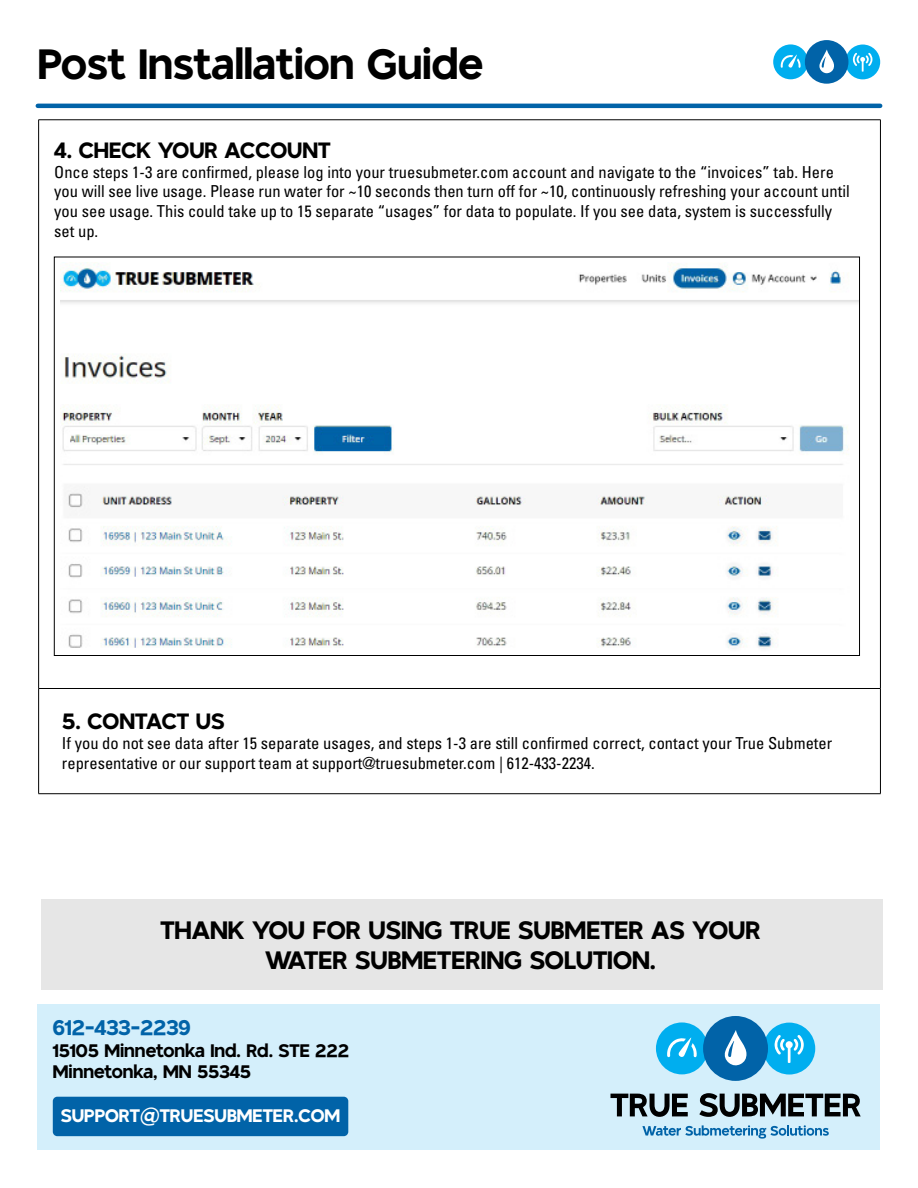
<style>
.page{position:relative;width:918px;height:1188px;background:#fff}
.page>*{position:absolute;margin:0;border:0;box-sizing:border-box;transform-origin:0 0}
.t1{font:42px "Tango Sans";color:#000}
.t2{font:24.9px/30px "Tango Sans";color:#000;text-align:center}
.t3{font:21.9px "Tango Sans";color:#000}
.t4{font:21px "Tango Sans";color:#0163a8}
.t5{font:18px "Tango Sans";color:#000}
.t6{font:18px "Tango Sans";color:#fff}
.t7{font:condensed 16.5px/19.8px "Univers LT Std";color:#000}
</style>
<div class="page">
<hr style="left:38px;top:120px;width:1px;height:568px;background:#000">
<hr style="left:38px;top:689px;width:1px;height:104px;background:#000">
<hr style="left:880px;top:120px;width:1px;height:568px;background:#000">
<hr style="left:880px;top:689px;width:1px;height:104px;background:#000">
<hr style="left:38px;top:120px;width:843px;height:1px;background:#000">
<hr style="left:38px;top:688px;width:843px;height:1px;background:#000">
<hr style="left:38px;top:793px;width:843px;height:1px;background:#000">
<div style="left:38px;top:1004px;width:842px;height:146px;background:#d4effb"></div>
<svg style="left:642px;top:1125px;width:187px;height:14px"></svg>
<svg style="left:611px;top:1094px;width:77px;height:23px"></svg>
<svg style="left:699px;top:1093px;width:162px;height:24px"></svg>
<div style="left:656px;top:1022px;width:52px;height:52px;background:#00aeef;border-radius:50%"></div>
<svg style="left:667px;top:1038px;width:30px;height:19px"></svg>
<div style="left:763px;top:1023px;width:52px;height:52px;background:#00aeef;border-radius:50%"></div>
<svg style="left:775px;top:1035px;width:29px;height:28px"></svg>
<div style="left:703px;top:1016px;width:65px;height:65px;background:#0163a8;border-radius:50%"></div>
<svg style="left:724px;top:1030px;width:23px;height:36px"></svg>
<div style="left:773px;top:44px;width:35px;height:35px;background:#00aeef;border-radius:50%"></div>
<svg style="left:781px;top:55px;width:20px;height:13px"></svg>
<div style="left:845px;top:45px;width:35px;height:34px;background:#00aeef;border-radius:50%"></div>
<svg style="left:853px;top:53px;width:19px;height:19px"></svg>
<div style="left:805px;top:40px;width:43px;height:44px;background:#0163a8;border-radius:50%"></div>
<svg style="left:819px;top:49px;width:15px;height:25px"></svg>
<div style="left:41px;top:899px;width:841px;height:90px;background:#e6e6e6"></div>
<div style="left:53px;top:1097px;width:295px;height:39px;background:#0163a8;border-radius:4px"></div>
<hr style="left:38px;top:104px;width:842px;height:4px;background:#0163a8">
<img style="left:60px;top:263px;width:798px;height:385px">
<p class="t1" style="left:38px;top:37px;width:447px">Post Installation Guide</p>
<p class="t3" style="left:54px;top:136px;width:278px">4. CHECK YOUR ACCOUNT</p>
<p class="t7" style="left:54px;top:162px;width:797px">Once steps 1-3 are confirmed, please log into your truesubmeter.com account and navigate to the “invoices” tab. Here you will see live usage. Please run water for ~10 seconds then turn off for ~10, continuously refreshing your account until you see usage. This could take up to 15 separate “usages” for data to populate. If you see data, system is successfully set up.</p>
<p class="t3" style="left:62px;top:708px;width:164px">5. CONTACT US</p>
<p class="t7" style="left:62px;top:733px;width:772px">If you do not see data after 15 separate usages, and steps 1-3 are still confirmed correct, contact your True Submeter representative or our support team at support@truesubmeter.com | 612-433-2234.</p>
<p class="t2" style="left:160px;top:915px;width:602px">THANK YOU FOR USING TRUE SUBMETER AS YOUR<br>WATER SUBMETERING SOLUTION.</p>
<p class="t4" style="left:53px;top:1015px;width:139px">612-433-2239</p>
<p class="t5" style="left:53px;top:1039px;width:298px">15105 Minnetonka Ind. Rd. STE 222</p>
<p class="t5" style="left:53px;top:1061px;width:200px">Minnetonka, MN 55345</p>
<p class="t6" style="left:61px;top:1104px;width:281px">SUPPORT@TRUESUBMETER.COM</p>
</div>
